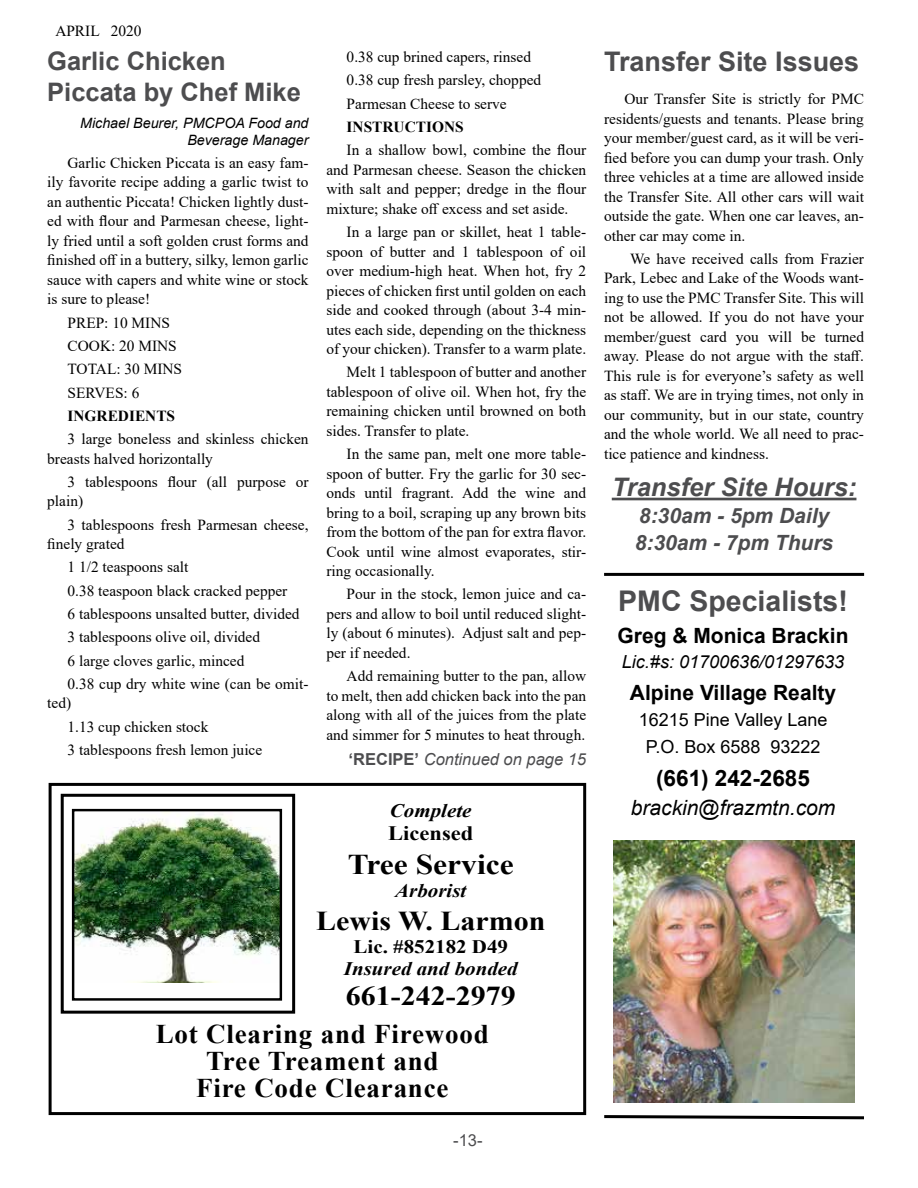
<style>
.page{position:relative;width:918px;height:1188px;background:#fff}
.page>*{position:absolute;margin:0;border:0;box-sizing:border-box;transform-origin:0 0}
.t1{font:700 28.65px "Times New Roman";color:#000;scale:1.1 1}
.t2{font:700 28.5px "Arial";color:#4d4d4f}
.t3{font:700 27.3px "Times New Roman";color:#000;scale:1.1 1}
.t4{font:700 27px/27px "Times New Roman";letter-spacing:.03em;color:#000;text-align:center}
.t5{font:700 27px "Arial";color:#4d4d4f}
.t6{font:700 25.5px/30.6px "Arial";color:#4d4d4f}
.t7{font:italic 700 25.5px "Arial";color:#4d4d4f}
.t8{font:700 22.5px "Arial";color:#000}
.t9{font:700 21px "Arial";color:#000}
.t10{font:italic 700 21px/27px "Arial";color:#4d4d4f}
.t11{font:italic 21px "Arial";color:#000}
.t12{font:700 20.4px "Times New Roman";color:#000;scale:1.1 1}
.t13{font:italic 700 19.05px "Times New Roman";color:#000;scale:1.1 1}
.t14{font:700 19.05px "Times New Roman";color:#000;scale:1.1 1}
.t15{font:18px/26.2px "Arial";color:#000;text-align:center}
.t16{font:italic 18px "Arial";color:#000}
.t17{font:italic 16.5px "Arial";color:#4d4d4f}
.t18{font:16.5px "Arial";color:#4d4d4f}
.t19{font:15.3px/19.5px "Times New Roman";color:#000;text-align:justify}
.t20{font:700 15.3px "Times New Roman";color:#000}
.t21{font:italic 14.25px/17.1px "Arial";color:#000;text-align:right}
.s1{font-weight:700;font-style:normal}
</style>
<div class="page">
<svg style="left:604px;top:1115px;width:260px;height:5px"></svg>
<img style="left:614px;top:840px;width:240px;height:262px">
<hr style="left:612px;top:498px;width:244px;height:2px;background:#4d4d4f">
<div style="left:49px;top:783px;width:537px;height:332px;border:3px solid #000"></div>
<img style="left:75px;top:812px;width:204px;height:171px">
<div style="left:72px;top:809px;width:210px;height:192px;border:2px solid #000"></div>
<div style="left:61px;top:794px;width:234px;height:220px;border:3px solid #000"></div>
<hr style="left:604px;top:573px;width:260px;height:3px;background:#000">
<p class="t19" style="left:55px;top:20px;width:88px">APRIL 2020</p>
<h3 class="t6" style="left:47px;top:46px;width:255px">Garlic Chicken<br>Piccata by Chef Mike</h3>
<p class="t21" style="left:80px;top:114px;width:230px">Michael Beurer, PMCPOA Food and<br>Beverage Manager</p>
<p class="t19" style="left:47px;top:153px;width:263px;text-indent:20px">Garlic Chicken Piccata is an easy fam&shy;ily favorite recipe adding a garlic twist to an authentic Piccata! Chicken lightly dust&shy;ed with flour and Parmesan cheese, light&shy;ly fried until a soft golden crust forms and finished off in a buttery, silky, lemon garlic sauce with capers and white wine or stock is sure to please!</p>
<p class="t19" style="left:68px;top:310px;width:116px;line-height:23.2px;text-align:left">PREP: 10 MINS<br>COOK: 20 MINS<br>TOTAL: 30 MINS<br>SERVES: 6</p>
<p class="t20" style="left:68px;top:405px;width:109px">INGREDIENTS</p>
<p class="t19" style="left:47px;top:429px;width:263px;text-indent:20px">3 large boneless and skinless chicken breasts halved horizontally</p>
<p class="t19" style="left:47px;top:472px;width:263px;text-indent:20px">3 tablespoons flour (all purpose or plain)</p>
<p class="t19" style="left:47px;top:514px;width:263px;text-indent:20px">3 tablespoons fresh Parmesan cheese, finely grated</p>
<p class="t19" style="left:68px;top:555px;width:243px;line-height:23.2px;text-align:left">1 1/2 teaspoons salt<br>0.38 teaspoon black cracked pepper<br>6 tablespoons unsalted butter, divided<br>3 tablespoons olive oil, divided<br>6 large cloves garlic, minced<br>0.38 cup dry white wine (can be omit-</p>
<p class="t19" style="left:68px;top:691px;width:196px;line-height:23.2px;text-align:left;text-indent:-20px">ted)<br>1.13 cup chicken stock<br>3 tablespoons fresh lemon juice</p>
<p class="t19" style="left:347px;top:45px;width:196px;line-height:23.2px;text-align:left">0.38 cup brined capers, rinsed<br>0.38 cup fresh parsley, chopped<br>Parmesan Cheese to serve</p>
<p class="t20" style="left:347px;top:116px;width:119px">INSTRUCTIONS</p>
<p class="t19" style="left:326px;top:140px;width:261px;text-indent:20px">In a shallow bowl, combine the flour and Parmesan cheese. Season the chicken with salt and pepper; dredge in the flour mixture; shake off excess and set aside.</p>
<p class="t19" style="left:326px;top:222px;width:261px;text-indent:20px">In a large pan or skillet, heat 1 table&shy;spoon of butter and 1 tablespoon of oil over medium-high heat. When hot, fry 2 pieces of chicken first until golden on each side and cooked through (about 3-4 min&shy;utes each side, depending on the thickness of your chicken). Transfer to a warm plate.</p>
<p class="t19" style="left:326px;top:362px;width:261px;text-indent:20px">Melt 1 tablespoon of butter and another tablespoon of olive oil. When hot, fry the remaining chicken until browned on both sides. Transfer to plate.</p>
<p class="t19" style="left:326px;top:444px;width:261px;text-indent:20px">In the same pan, melt one more table&shy;spoon of butter. Fry the garlic for 30 sec&shy;onds until fragrant. Add the wine and bring to a boil, scraping up any brown bits from the bottom of the pan for extra flavor.<br>Cook until wine almost evaporates, stir&shy;ring occasionally.</p>
<p class="t19" style="left:326px;top:584px;width:261px;text-indent:20px">Pour in the stock, lemon juice and ca&shy;pers and allow to boil until reduced slight&shy;ly (about 6 minutes). Adjust salt and pep&shy;per if needed.</p>
<p class="t19" style="left:326px;top:666px;width:261px;text-indent:20px">Add remaining butter to the pan, allow to melt, then add chicken back into the pan along with all of the juices from the plate and simmer for 5 minutes to heat through.</p>
<p class="t17" style="left:349px;top:749px;width:239px"><span class="s1">‘RECIPE’</span> Continued on page 15</p>
<p class="t13" style="left:390px;top:798px;width:76px">Complete</p>
<h3 class="t12" style="left:388px;top:818px;width:79px">Licensed</h3>
<h1 class="t1" style="left:348px;top:844px;width:152px">Tree Service</h1>
<p class="t13" style="left:395px;top:877px;width:66px">Arborist</p>
<h3 class="t3" style="left:316px;top:901px;width:210px">Lewis W. Larmon</h3>
<p class="t14" style="left:354px;top:933px;width:142px">Lic. #852182 D49</p>
<p class="t13" style="left:344px;top:955px;width:160px">Insured and bonded</p>
<h3 class="t3" style="left:346px;top:976px;width:156px">661-242-2979</h3>
<h3 class="t4" style="left:156px;top:1019px;width:335px">Lot Clearing and Firewood<br>Tree Treament and<br>Fire Code Clearance</h3>
<p class="t18" style="left:453px;top:1129px;width:31px">-13-</p>
<h3 class="t5" style="left:604px;top:43px;width:257px">Transfer Site Issues</h3>
<p class="t19" style="left:604px;top:89px;width:261px;text-indent:20px">Our Transfer Site is strictly for PMC residents/guests and tenants. Please bring your member/guest card, as it will be veri&shy;fied before you can dump your trash. Only three vehicles at a time are allowed inside the Transfer Site. All other cars will wait outside the gate. When one car leaves, an&shy;other car may come in.</p>
<p class="t19" style="left:604px;top:249px;width:261px;text-indent:26px">We have received calls from Frazier Park, Lebec and Lake of the Woods want&shy;ing to use the PMC Transfer Site. This will not be allowed. If you do not have your member/guest card you will be turned away. Please do not argue with the staff.<br>This rule is for everyone’s safety as well as staff. We are in trying times, not only in our community, but in our state, country and the whole world. We all need to prac&shy;tice patience and kindness.</p>
<h3 class="t7" style="left:612px;top:470px;width:246px">Transfer Site Hours:</h3>
<h3 class="t10" style="left:635px;top:503px;width:200px">8:30am - 5pm Daily<br>8:30am - 7pm Thurs</h3>
<h2 class="t2" style="left:618px;top:581px;width:231px">PMC Specialists!</h2>
<h3 class="t9" style="left:618px;top:621px;width:233px">Greg &amp; Monica Brackin</h3>
<p class="t16" style="left:622px;top:650px;width:224px">Lic.#s: 01700636/01297633</p>
<h3 class="t9" style="left:630px;top:678px;width:208px">Alpine Village Realty</h3>
<p class="t15" style="left:639px;top:707px;width:190px">16215 Pine Valley Lane<br>P.O. Box 6588 93222</p>
<h3 class="t8" style="left:656px;top:763px;width:155px">(661) 242-2685</h3>
<h3 class="t11" style="left:631px;top:794px;width:206px">brackin@frazmtn.com</h3>
</div>
